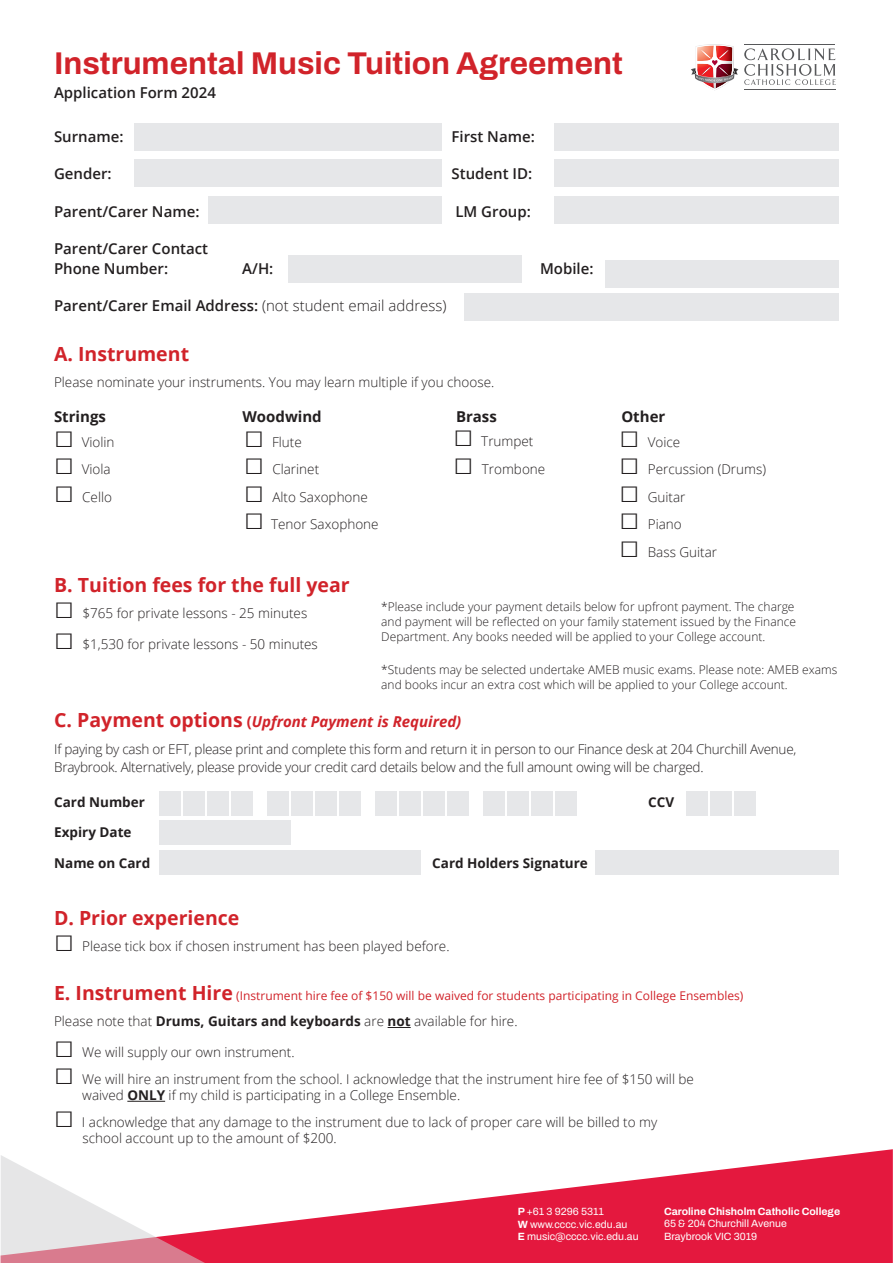
<style>
.page{position:relative;width:893px;height:1263px;background:#fff}
.page>*{position:absolute;margin:0;border:0;box-sizing:border-box;transform-origin:0 0}
.t1{font:700 31.5px "Archivo";color:#d1232a}
.t2{font:700 19.5px "Open Sans";color:#d1232a}
.t3{font:600 15px "Open Sans";color:#231f20}
.t4{font:italic 700 15px "Open Sans";color:#d1232a}
.t5{font:700 15px "Open Sans";color:#231f20}
.t6{font:300 13.5px/16.5px "Open Sans";color:#231f20}
.t7{font:300 13.5px/18px "Open Sans";letter-spacing:-.02em;color:#231f20}
.t8{font:700 13.5px "Open Sans";color:#231f20}
.t9{font:300 12px/15px "Open Sans";color:#231f20}
.t10{font:12px "Open Sans";color:#d1232a}
.t11{font:10.5px "Archivo";color:#fff}
.t12{font:700 10.5px "Archivo";color:#fff}
.s1{font-weight:300}
.s2{font-family:"Arial";font-weight:400;font-size:33px}
.s3{font-style:normal;font-size:19.5px}
.s4{font-style:normal}
.s5{font-weight:700;font-size:19.5px}
.s6{font-weight:700}
</style>
<div class="page">
<div style="left:134px;top:123px;width:307px;height:27px;background:#e6e7e9"></div>
<div style="left:134px;top:160px;width:307px;height:27px;background:#e6e7e9"></div>
<div style="left:208px;top:196px;width:233px;height:28px;background:#e6e7e9"></div>
<div style="left:555px;top:196px;width:284px;height:28px;background:#e6e7e9"></div>
<div style="left:555px;top:123px;width:284px;height:27px;background:#e6e7e9"></div>
<div style="left:555px;top:160px;width:284px;height:27px;background:#e6e7e9"></div>
<div style="left:288px;top:255px;width:233px;height:28px;background:#e6e7e9"></div>
<div style="left:606px;top:261px;width:233px;height:27px;background:#e6e7e9"></div>
<div style="left:465px;top:294px;width:374px;height:27px;background:#e6e7e9"></div>
<svg style="left:207px;top:1149px;width:686px;height:114px;fill:#e4183e"></svg>
<svg style="left:1px;top:1155px;width:206px;height:108px"></svg>
<svg style="left:744px;top:48px;width:92px;height:37px"></svg>
<hr style="left:744px;top:89px;width:92px;height:1px;background:#57585a">
<hr style="left:744px;top:44px;width:91px;height:1px;background:#57585a">
<svg style="left:691px;top:44px;width:47px;height:46px"></svg>
<svg style="left:388px;top:1027px;width:23px;height:1px"></svg>
<hr style="left:127px;top:1101px;width:38px;height:1px;background:#231f20">
<div style="left:159px;top:791px;width:22px;height:24px;background:#e6e7e9"></div>
<div style="left:159px;top:821px;width:132px;height:24px;background:#e6e7e9"></div>
<div style="left:159px;top:850px;width:262px;height:24px;background:#e6e7e9"></div>
<div style="left:595px;top:850px;width:244px;height:24px;background:#e6e7e9"></div>
<div style="left:267px;top:791px;width:22px;height:24px;background:#e6e7e9"></div>
<div style="left:375px;top:791px;width:22px;height:24px;background:#e6e7e9"></div>
<div style="left:483px;top:791px;width:22px;height:24px;background:#e6e7e9"></div>
<div style="left:687px;top:791px;width:21px;height:24px;background:#e6e7e9"></div>
<div style="left:183px;top:791px;width:22px;height:24px;background:#e6e7e9"></div>
<div style="left:291px;top:791px;width:22px;height:24px;background:#e6e7e9"></div>
<div style="left:399px;top:791px;width:22px;height:24px;background:#e6e7e9"></div>
<div style="left:507px;top:791px;width:22px;height:24px;background:#e6e7e9"></div>
<div style="left:711px;top:791px;width:21px;height:24px;background:#e6e7e9"></div>
<div style="left:207px;top:791px;width:21px;height:24px;background:#e6e7e9"></div>
<div style="left:315px;top:791px;width:21px;height:24px;background:#e6e7e9"></div>
<div style="left:423px;top:791px;width:21px;height:24px;background:#e6e7e9"></div>
<div style="left:531px;top:791px;width:21px;height:24px;background:#e6e7e9"></div>
<div style="left:734px;top:791px;width:22px;height:24px;background:#e6e7e9"></div>
<div style="left:231px;top:791px;width:21px;height:24px;background:#e6e7e9"></div>
<div style="left:339px;top:791px;width:21px;height:24px;background:#e6e7e9"></div>
<div style="left:447px;top:791px;width:21px;height:24px;background:#e6e7e9"></div>
<div style="left:555px;top:791px;width:21px;height:24px;background:#e6e7e9"></div>
<p class="t1" style="left:54px;top:39px;width:570px">Instrumental Music Tuition Agreement</p>
<p class="t3" style="left:54px;top:82px;width:163px">Application Form 2024</p>
<p class="t3" style="left:54px;top:126px;width:71px">Surname:</p>
<p class="t3" style="left:452px;top:126px;width:85px">First Name:</p>
<p class="t3" style="left:54px;top:164px;width:59px">Gender:</p>
<p class="t3" style="left:452px;top:164px;width:82px">Student ID:</p>
<p class="t3" style="left:54px;top:201px;width:147px">Parent/Carer Name:</p>
<p class="t3" style="left:455px;top:201px;width:77px">LM Group:</p>
<p class="t3" style="left:54px;top:239px;width:156px">Parent/Carer Contact</p>
<p class="t3" style="left:54px;top:258px;width:116px">Phone Number:</p>
<p class="t3" style="left:242px;top:258px;width:33px">A/H:</p>
<p class="t3" style="left:540px;top:258px;width:55px">Mobile:</p>
<p class="t3" style="left:54px;top:296px;width:394px">Parent/Carer Email Address: <span class="s1">(not student email address)</span></p>
<p class="t2" style="left:54px;top:340px;width:137px">A. Instrument</p>
<p class="t6" style="left:54px;top:374px;width:442px">Please nominate your instruments. You may learn multiple if you choose.</p>
<p class="t5" style="left:54px;top:406px;width:53px">Strings</p>
<p class="t5" style="left:242px;top:406px;width:81px">Woodwind</p>
<p class="t5" style="left:456px;top:406px;width:42px">Brass</p>
<p class="t5" style="left:621px;top:406px;width:45px">Other</p>
<p class="t6" style="left:54px;top:433px;width:62px"><span class="s2">□</span> Violin</p>
<p class="t6" style="left:54px;top:460px;width:58px"><span class="s2">□</span> Viola</p>
<p class="t6" style="left:54px;top:488px;width:60px"><span class="s2">□</span> Cello</p>
<p class="t6" style="left:454px;top:433px;width:81px"><span class="s2">□</span> Trumpet</p>
<p class="t6" style="left:454px;top:460px;width:93px"><span class="s2">□</span> Trombone</p>
<p class="t6" style="left:244px;top:433px;width:59px"><span class="s2">□</span> Flute</p>
<p class="t6" style="left:244px;top:460px;width:77px"><span class="s2">□</span> Clarinet</p>
<p class="t6" style="left:244px;top:488px;width:125px"><span class="s2">□</span> Alto Saxophone</p>
<p class="t6" style="left:244px;top:515px;width:136px"><span class="s2">□</span> Tenor Saxophone</p>
<p class="t6" style="left:620px;top:433px;width:62px"><span class="s2">□</span> Voice</p>
<p class="t6" style="left:620px;top:460px;width:148px"><span class="s2">□</span> Percussion (Drums)</p>
<p class="t6" style="left:620px;top:488px;width:67px"><span class="s2">□</span> Guitar</p>
<p class="t6" style="left:620px;top:515px;width:64px"><span class="s2">□</span> Piano</p>
<p class="t6" style="left:620px;top:543px;width:99px"><span class="s2">□</span> Bass Guitar</p>
<p class="t2" style="left:54px;top:571px;width:297px">B. Tuition fees for the full year</p>
<p class="t6" style="left:54px;top:605px;width:255px"><span class="s2">□</span> $765 for private lessons - 25 minutes</p>
<p class="t6" style="left:54px;top:635px;width:265px"><span class="s2">□</span> $1,530 for private lessons - 50 minutes</p>
<p class="t9" style="left:381px;top:599px;width:416px">*Please include your payment details below for upfront payment. The charge and payment will be reflected on your family statement issued by the Finance<br>Department. Any books needed will be applied to your College account.</p>
<p class="t9" style="left:381px;top:661px;width:458px">*Students may be selected undertake AMEB music exams. Please note: AMEB exams and books incur an extra cost which will be applied to your College account.</p>
<p class="t4" style="left:54px;top:711px;width:409px"><span class="s3">C. Payment options</span> <span class="s4">(</span>Upfront Payment is Required)</p>
<p class="t7" style="left:54px;top:739px;width:744px">If paying by cash or EFT, please print and complete this form and return it in person to our Finance desk at 204 Churchill Avenue,<br>Braybrook. Alternatively, please provide your credit card details below and the full amount owing will be charged.</p>
<p class="t8" style="left:54px;top:792px;width:92px">Card Number</p>
<p class="t8" style="left:648px;top:792px;width:27px">CCV</p>
<p class="t8" style="left:54px;top:823px;width:79px">Expiry Date</p>
<p class="t8" style="left:54px;top:854px;width:98px">Name on Card</p>
<p class="t8" style="left:432px;top:854px;width:157px">Card Holders Signature</p>
<p class="t2" style="left:54px;top:904px;width:187px">D. Prior experience</p>
<p class="t6" style="left:54px;top:938px;width:397px"><span class="s2">□</span> Please tick box if chosen instrument has been played before.</p>
<p class="t10" style="left:54px;top:987px;width:691px"><span class="s5">E. Instrument Hire</span> (Instrument hire fee of $150 will be waived for students participating in College Ensembles)</p>
<p class="t6" style="left:54px;top:1013px;width:465px">Please note that <span class="s6">Drums, Guitars and keyboards</span> are <span class="s6">not</span> available for hire.</p>
<p class="t6" style="left:54px;top:1044px;width:242px"><span class="s2">□</span> We will supply our own instrument.</p>
<p class="t6" style="left:82px;top:1070px;width:613px;text-indent:-28px"><span class="s2">□</span> We will hire an instrument from the school. I acknowledge that the instrument hire fee of $150 will be waived <span class="s6">ONLY</span> if my child is participating in a College Ensemble.</p>
<p class="t6" style="left:82px;top:1113px;width:576px;text-indent:-28px"><span class="s2">□</span> I acknowledge that any damage to the instrument due to lack of proper care will be billed to my school account up to the amount of $200.</p>
<p class="t11" style="left:518px;top:1204px;width:88px"><span class="s6">P</span> +61 3 9296 5311</p>
<p class="t11" style="left:518px;top:1216px;width:111px"><span class="s6">W</span> www.cccc.vic.edu.au</p>
<p class="t11" style="left:518px;top:1229px;width:122px"><span class="s6">E</span> music@cccc.vic.edu.au</p>
<p class="t12" style="left:664px;top:1203px;width:178px">Caroline Chisholm Catholic College</p>
<p class="t11" style="left:664px;top:1216px;width:124px">65 &amp; 204 Churchill Avenue</p>
<p class="t11" style="left:664px;top:1228px;width:95px">Braybrook VIC 3019</p>
</div>
